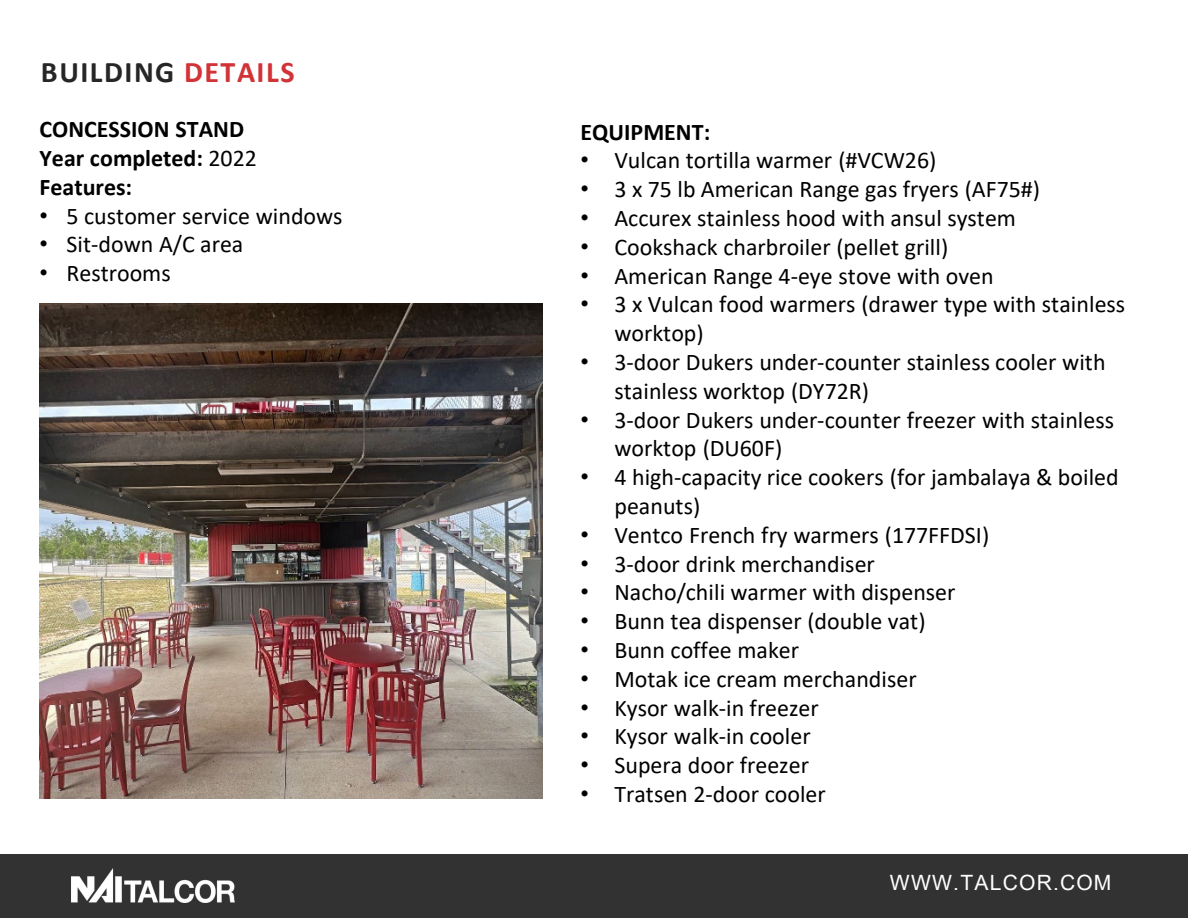
<style>
.page{position:relative;width:1188px;height:918px;background:#fff}
.page>*{position:absolute;margin:0;border:0;box-sizing:border-box;transform-origin:0 0}
.t1{font:700 30px "Calibri";letter-spacing:.05em;color:#262626}
.t2{font:24px/28.8px "Calibri";color:#000}
.t3{font:700 24px "Calibri";color:#000}
.t4{font:21px "Arial";letter-spacing:.055em;color:#fff}
.s1{color:#d13337}
.s2{font-weight:400}
.s3{font-family:"Arial"}
</style>
<div class="page">
<div style="left:0;top:854px;width:1188px;height:64px;background:#323232"></div>
<img style="left:72px;top:868px;width:163px;height:34px">
<img style="left:40px;top:304px;width:502px;height:495px">
<p class="t1" style="left:41px;top:51px;width:255px">BUILDING <span class="s1">DETAILS</span></p>
<p class="t3" style="left:40px;top:112px;width:206px">CONCESSION STAND</p>
<p class="t3" style="left:40px;top:141px;width:219px">Year completed: <span class="s2">2022</span></p>
<p class="t3" style="left:40px;top:170px;width:94px">Features:</p>
<p class="t2" style="left:40px;top:201px;width:305px"><span class="s3">•</span> 5 customer service windows</p>
<p class="t2" style="left:40px;top:229px;width:205px"><span class="s3">•</span> Sit-down A/C area</p>
<p class="t2" style="left:40px;top:258px;width:133px"><span class="s3">•</span> Restrooms</p>
<p class="t3" style="left:581px;top:115px;width:131px">EQUIPMENT:</p>
<p class="t2" style="left:581px;top:145px;width:357px"><span class="s3">•</span> Vulcan tortilla warmer (#VCW26)</p>
<p class="t2" style="left:581px;top:174px;width:461px"><span class="s3">•</span> 3 x 75 lb American Range gas fryers (AF75#)</p>
<p class="t2" style="left:581px;top:203px;width:437px"><span class="s3">•</span> Accurex stainless hood with ansul system</p>
<p class="t2" style="left:581px;top:232px;width:369px"><span class="s3">•</span> Cookshack charbroiler (pellet grill)</p>
<p class="t2" style="left:581px;top:261px;width:415px"><span class="s3">•</span> American Range 4-eye stove with oven</p>
<p class="t2" style="left:614px;top:289px;width:512px;text-indent:-34px"><span class="s3">•</span> 3 x Vulcan food warmers (drawer type with stainless worktop)</p>
<p class="t2" style="left:614px;top:347px;width:493px;text-indent:-34px"><span class="s3">•</span> 3-door Dukers under-counter stainless cooler with stainless worktop (DY72R)</p>
<p class="t2" style="left:614px;top:405px;width:501px;text-indent:-34px"><span class="s3">•</span> 3-door Dukers under-counter freezer with stainless worktop (DU60F)</p>
<p class="t2" style="left:614px;top:462px;width:506px;text-indent:-34px"><span class="s3">•</span> 4 high-capacity rice cookers (for jambalaya &amp; boiled peanuts)</p>
<p class="t2" style="left:581px;top:520px;width:410px"><span class="s3">•</span> Ventco French fry warmers (177FFDSI)</p>
<p class="t2" style="left:581px;top:549px;width:296px"><span class="s3">•</span> 3-door drink merchandiser</p>
<p class="t2" style="left:581px;top:577px;width:376px"><span class="s3">•</span> Nacho/chili warmer with dispenser</p>
<p class="t2" style="left:581px;top:606px;width:347px"><span class="s3">•</span> Bunn tea dispenser (double vat)</p>
<p class="t2" style="left:581px;top:635px;width:220px"><span class="s3">•</span> Bunn coffee maker</p>
<p class="t2" style="left:581px;top:664px;width:338px"><span class="s3">•</span> Motak ice cream merchandiser</p>
<p class="t2" style="left:581px;top:693px;width:240px"><span class="s3">•</span> Kysor walk-in freezer</p>
<p class="t2" style="left:581px;top:721px;width:232px"><span class="s3">•</span> Kysor walk-in cooler</p>
<p class="t2" style="left:581px;top:750px;width:230px"><span class="s3">•</span> Supera door freezer</p>
<p class="t2" style="left:581px;top:779px;width:247px"><span class="s3">•</span> Tratsen 2-door cooler</p>
<p class="t4" style="left:890px;top:868px;width:223px">WWW.TALCOR.COM</p>
</div>
